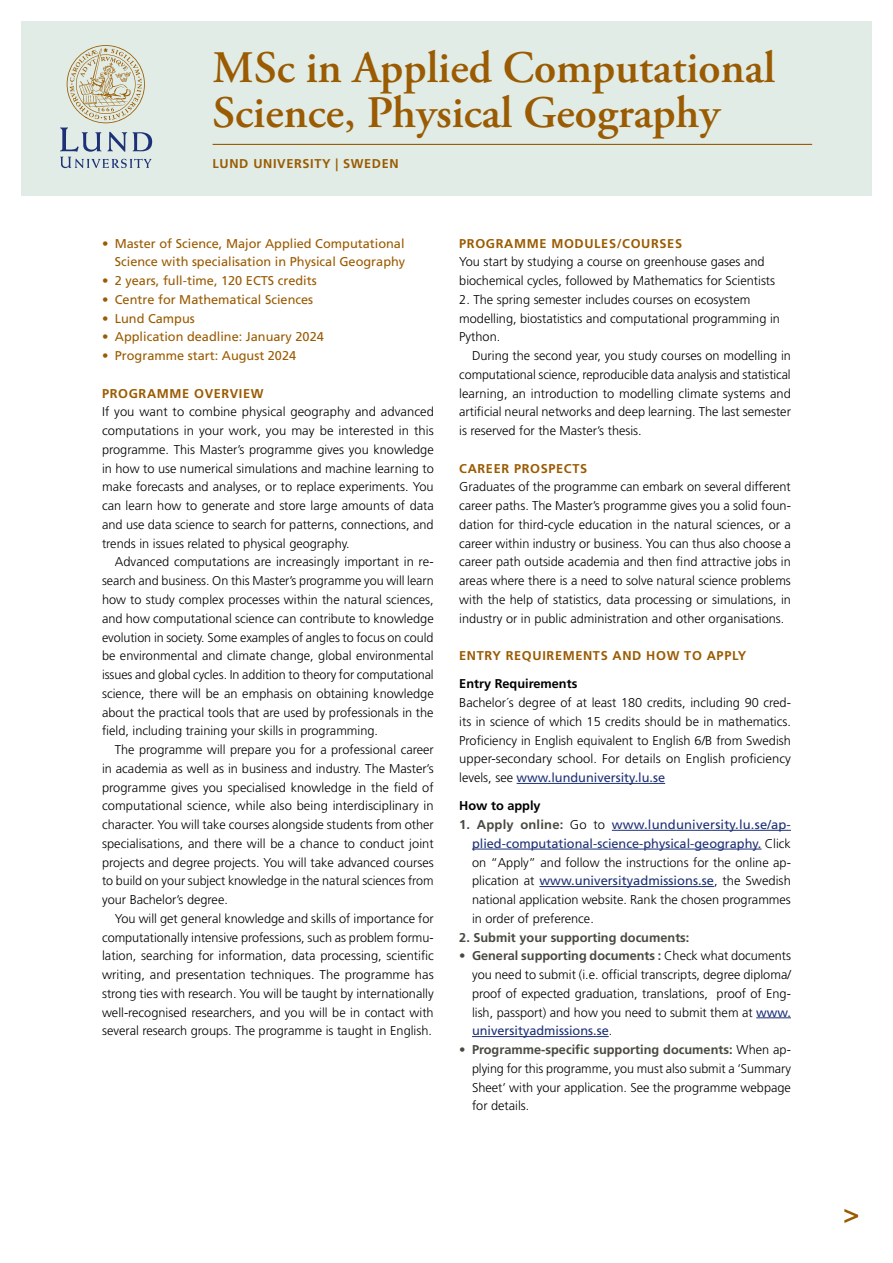
<style>
.page{position:relative;width:893px;height:1263px;background:#fff}
.page>*{position:absolute;margin:0;border:0;box-sizing:border-box;transform-origin:0 0}
.H1_Rubrik_30_p{font:600 45px/45px "Adobe Garamond Pro";color:#9a5b02}
.Svart_Brödtext_med_i{font:300 12.75px/18.8px "Frutiger LT Std";color:#000;text-align:justify}
.Svart_Brödtext_utan{font:300 12.75px/18.8px "Frutiger LT Std";color:#000;text-align:justify}
.Brödtext_Bold_t_o_m{font:300 12.75px/18.8px "Frutiger LT Std";color:#000;text-align:justify}
.H2_Brons_Underrubrik{font:300 12.75px/18.8px "Frutiger LT Std";color:#000}
.t1{font:12.75px/18.8px "Frutiger LT Std";color:#9a5b02;text-align:right}
.H2_Brons_Underrubrik-2{font:700 12.75px "Frutiger LT Std";letter-spacing:.05em;color:#9a5b02}
.Brödtext_Bold_t_o_m-2{font:700 12.75px "Frutiger LT Std";color:#4a4941}
.H3_Underrubrik{font:700 12.75px "Frutiger LT Std";color:#000}
.Underrad{font:700 12.75px "Frutiger LT Std";letter-spacing:.05em;color:#9a5b02}
.s1{font-weight:700;color:#9a5b02}
.s2{font-weight:400;color:#1d3176}
.s3{font-weight:700;color:#4a4941}
</style>
<div class="page">
<div style="left:21px;top:21px;width:851px;height:175px;background:#e0ece5"></div>
<svg style="left:844px;top:1209px;width:14px;height:14px"></svg>
<svg style="left:60px;top:45px;width:92px;height:123px"></svg>
<hr style="left:213px;top:144px;width:599px;height:1px;background:#9a5b02">
<hr style="left:517px;top:783px;width:148px;height:1px;background:#1d3176">
<hr style="left:612px;top:830px;width:179px;height:1px;background:#1d3176">
<hr style="left:472px;top:849px;width:289px;height:1px;background:#1d3176">
<hr style="left:539px;top:886px;width:175px;height:1px;background:#1d3176">
<hr style="left:756px;top:1017px;width:35px;height:1px;background:#1d3176">
<hr style="left:472px;top:1036px;width:137px;height:1px;background:#1d3176">
<h1 class="H1_Rubrik_30_p" style="left:213px;top:46px;width:564px">MSc in Applied Computational<br>Science, Physical Geography</h1>
<p class="Underrad" style="left:213px;top:156px;width:188px">LUND UNIVERSITY | SWEDEN</p>
<p class="t1" style="left:102px;top:234px;width:305px">• Master of Science, Major Applied Computational<br>Science with specialisation in Physical Geography</p>
<p class="t1" style="left:102px;top:271px;width:216px">• 2 years, full-time, 120 ECTS credits</p>
<p class="t1" style="left:102px;top:290px;width:213px">• Centre for Mathematical Sciences</p>
<p class="t1" style="left:102px;top:309px;width:94px">• Lund Campus</p>
<p class="t1" style="left:102px;top:328px;width:223px">• Application deadline: January 2024</p>
<p class="t1" style="left:102px;top:346px;width:196px">• Programme start: August 2024</p>
<h2 class="H2_Brons_Underrubrik-2" style="left:102px;top:386px;width:163px">PROGRAMME OVERVIEW</h2>
<p class="Svart_Brödtext_utan" style="left:102px;top:403px;width:333px">If you want to combine physical geography and advanced computations in your work, you may be interested in this programme. This Master’s programme gives you knowledge in how to use numerical simulations and machine learning to make forecasts and analyses, or to replace experiments. You can learn how to generate and store large amounts of data and use data science to search for patterns, connections, and trends in issues related to physical geography.</p>
<p class="Svart_Brödtext_med_i" style="left:102px;top:553px;width:333px;text-indent:13px">Advanced computations are increasingly important in re&shy;search and business. On this Master’s programme you will learn how to study complex processes within the natural sciences, and how computational science can contribute to knowledge evolution in society. Some examples of angles to focus on could be environmental and climate change, global environmental issues and global cycles. In addition to theory for computational science, there will be an emphasis on obtaining knowledge about the practical tools that are used by professionals in the field, including training your skills in programming.</p>
<p class="Svart_Brödtext_med_i" style="left:102px;top:740px;width:333px;text-indent:13px">The programme will prepare you for a professional career in academia as well as in business and industry. The Master’s programme gives you specialised knowledge in the field of computational science, while also being interdisciplinary in character. You will take courses alongside students from other specialisations, and there will be a chance to conduct joint projects and degree projects. You will take advanced courses to build on your subject knowledge in the natural sciences from your Bachelor’s degree.</p>
<p class="Svart_Brödtext_med_i" style="left:102px;top:909px;width:333px;text-indent:13px">You will get general knowledge and skills of importance for computationally intensive professions, such as problem formu&shy;lation, searching for information, data processing, scientific writing, and presentation techniques. The programme has strong ties with research. You will be taught by internationally well-recognised researchers, and you will be in contact with several research groups. The programme is taught in English.</p>
<h2 class="H2_Brons_Underrubrik" style="left:459px;top:234px;width:317px"><span class="s1">PROGRAMME MODULES/COURSES<br></span>You start by studying a course on greenhouse gases and biochemical cycles, followed by Mathematics for Scientists</h2>
<h2 class="H2_Brons_Underrubrik" style="left:459px;top:290px;width:322px">2. The spring semester includes courses on ecosystem modelling, biostatistics and computational programming in<br>Python.</h2>
<p class="Svart_Brödtext_med_i" style="left:459px;top:347px;width:333px;text-indent:13px">During the second year, you study courses on modelling in computational science, reproducible data analysis and statistical learning, an introduction to modelling climate systems and artificial neural networks and deep learning. The last semester is reserved for the Master’s thesis.</p>
<h2 class="H2_Brons_Underrubrik-2" style="left:459px;top:461px;width:129px">CAREER PROSPECTS</h2>
<p class="Svart_Brödtext_utan" style="left:459px;top:478px;width:333px">Graduates of the programme can embark on several different career paths. The Master’s programme gives you a solid foun&shy;dation for third-cycle education in the natural sciences, or a career within industry or business. You can thus also choose a career path outside academia and then find attractive jobs in areas where there is a need to solve natural science problems with the help of statistics, data processing or simulations, in industry or in public administration and other organisations.</p>
<h2 class="H2_Brons_Underrubrik-2" style="left:459px;top:648px;width:288px">ENTRY REQUIREMENTS AND HOW TO APPLY</h2>
<h3 class="H3_Underrubrik" style="left:459px;top:676px;width:120px">Entry Requirements</h3>
<p class="Svart_Brödtext_utan" style="left:459px;top:693px;width:333px">Bachelor´s degree of at least 180 credits, including 90 cred&shy;its in science of which 15 credits should be in mathematics.<br>Proficiency in English equivalent to English 6/B from Swedish upper-secondary school. For details on English proficiency levels, see <span class="s2">www.lunduniversity.lu.se</span></p>
<h3 class="H3_Underrubrik" style="left:459px;top:798px;width:83px">How to apply</h3>
<p class="Brödtext_Bold_t_o_m" style="left:472px;top:815px;width:320px;text-indent:-13px"><span class="s3">1. Apply online:</span> Go to <span class="s2">www.lunduniversity.lu.se/ap&shy;plied-computational-science-physical-geography.</span> Click on “Apply” and follow the instructions for the online ap&shy;plication at <span class="s2">www.universityadmissions.se</span>, the Swedish national application website. Rank the chosen programmes in order of preference.</p>
<p class="Brödtext_Bold_t_o_m-2" style="left:459px;top:930px;width:232px">2. Submit your supporting documents:</p>
<p class="Svart_Brödtext_med_i" style="left:472px;top:947px;width:320px;text-indent:-13px"><span class="s3">• General supporting documents :</span> Check what documents you need to submit (i.e. official transcripts, degree diploma/ proof of expected graduation, translations, proof of Eng&shy;lish, passport) and how you need to submit them at <span class="s2">www. universityadmissions.se</span>.</p>
<p class="Svart_Brödtext_med_i" style="left:472px;top:1040px;width:320px;text-indent:-13px"><span class="s3">• Programme-specific supporting documents:</span> When ap&shy;plying for this programme, you must also submit a ‘Summary Sheet’ with your application. See the programme webpage for details.</p>
</div>
